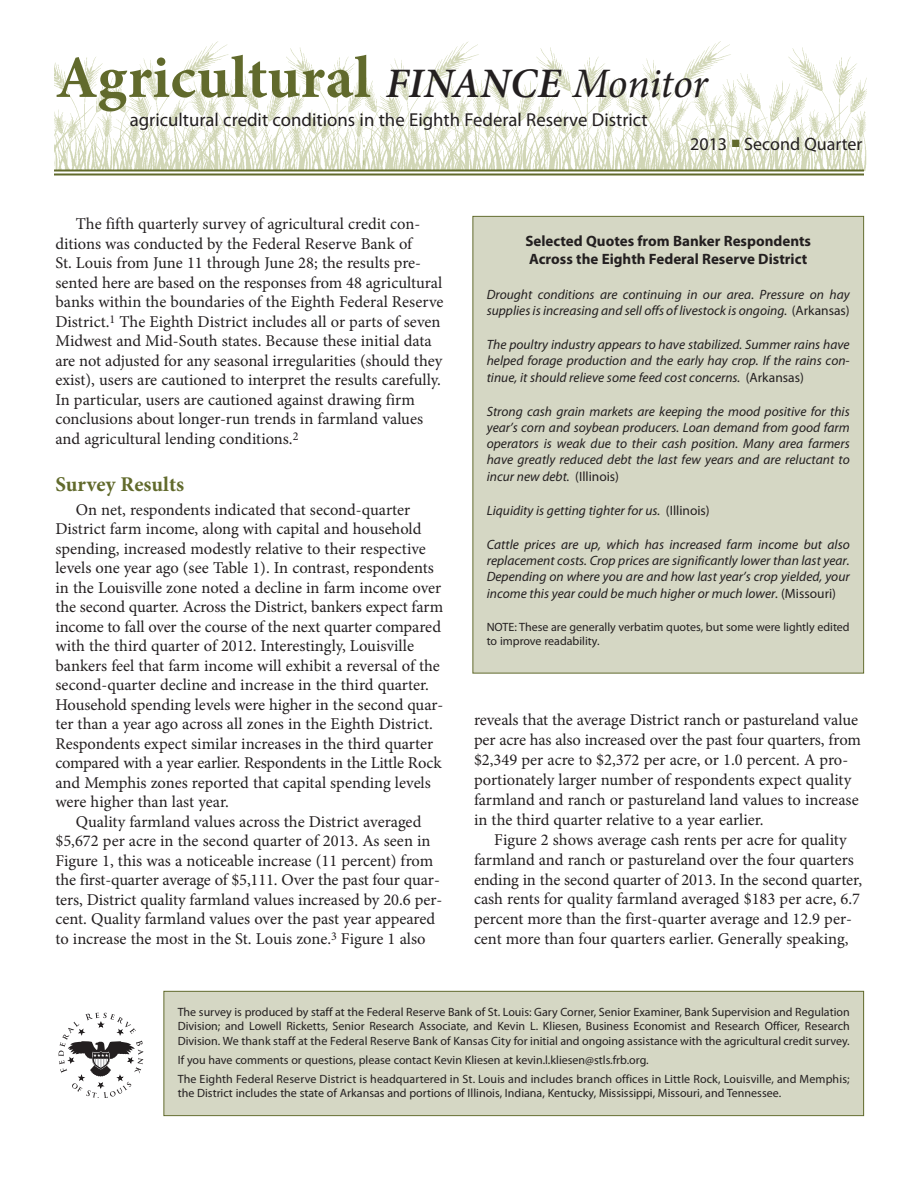
<style>
.page{position:relative;width:918px;height:1188px;background:#fff}
.page>*{position:absolute;margin:0;border:0;box-sizing:border-box;transform-origin:0 0}
.t1{font:700 60px "Minion Pro";letter-spacing:.01em;color:#616a2c}
.t2{font:700 21px "Minion Pro";color:#616a2c}
.t3{font:18.75px "Myriad Pro";color:#231f20}
.t4{font:18px "Myriad Pro";color:#231f20}
.t5{font:16.5px/19.5px "Minion Pro";letter-spacing:-.005em;color:#231f20}
.t6{font:700 15px/18px "Myriad Pro";color:#231f20}
.t7{font:italic 13.5px/16.2px "Myriad Pro";color:#231f20;text-align:justify}
.t8{font:12px/14.4px "Myriad Pro";color:#231f20}
.s1{font-weight:600;font-style:italic;font-size:42px;color:#231f20}
.s2{font-weight:400;font-style:italic;font-size:42px;color:#231f20}
.s3{color:#616a2c}
.s4{font-style:normal}
</style>
<div class="page">
<img style="left:54px;top:41px;width:813px;height:130px">
<img style="left:363px;top:42px;width:1px;height:128px">
<div style="left:164px;top:992px;width:699px;height:123px;background:#d5d7c4"></div>
<div style="left:163px;top:991px;width:701px;height:125px;border:1px solid #616a2c"></div>
<hr style="left:54px;top:170px;width:810px;height:2px;background:#616a2c">
<hr style="left:54px;top:173px;width:810px;height:2px;background:#616a2c">
<svg style="left:59px;top:1013px;width:84px;height:85px"></svg>
<div style="left:473px;top:217px;width:390px;height:456px;background:#d5d7c4"></div>
<h1 class="t1" style="left:56px;top:55px;width:654px">Agricultural <span class="s1">FINANCE</span> <span class="s2">Monitor</span></h1>
<p class="t3" style="left:130px;top:113px;width:520px">agricultural credit conditions in the Eighth Federal Reserve District</p>
<p class="t4" style="left:690px;top:137px;width:174px">2013 <span class="s3">■</span> Second Quarter</p>
<p class="t5" style="left:55px;top:216px;width:390px;text-indent:20px">The fifth quarterly survey of agricultural credit con&shy;ditions was conducted by the Federal Reserve Bank of<br>St. Louis from June 11 through June 28; the results pre&shy;sented here are based on the responses from 48 agricultural banks within the boundaries of the Eighth Federal Reserve District.<sup>1</sup> The Eighth District includes all or parts of seven Midwest and Mid-South states. Because these initial data are not adjusted for any seasonal irregularities (should they exist), users are cautioned to interpret the results carefully.<br>In particular, users are cautioned against drawing firm conclusions about longer-run trends in farmland values and agricultural lending conditions.<sup>2</sup></p>
<p class="t2" style="left:55px;top:476px;width:130px">Survey Results</p>
<p class="t5" style="left:55px;top:501px;width:390px;text-indent:20px">On net, respondents indicated that second-quarter District farm income, along with capital and household spending, increased modestly relative to their respective levels one year ago (see Table 1). In contrast, respondents in the Louisville zone noted a decline in farm income over the second quarter. Across the District, bankers expect farm income to fall over the course of the next quarter compared with the third quarter of 2012. Interestingly, Louisville bankers feel that farm income will exhibit a reversal of the second-quarter decline and increase in the third quarter.<br>Household spending levels were higher in the second quar&shy;ter than a year ago across all zones in the Eighth District.<br>Respondents expect similar increases in the third quarter compared with a year earlier. Respondents in the Little Rock and Memphis zones reported that capital spending levels were higher than last year.</p>
<p class="t5" style="left:55px;top:813px;width:389px;text-indent:20px">Quality farmland values across the District averaged $5,672 per acre in the second quarter of 2013. As seen in Figure 1, this was a noticeable increase (11 percent) from the first-quarter average of $5,111. Over the past four quar&shy;ters, District quality farmland values increased by 20.6 per&shy;cent. Quality farmland values over the past year appeared to increase the most in the St. Louis zone.<sup>3</sup> Figure 1 also</p>
<p class="t6" style="left:525px;top:233px;width:287px">Selected Quotes from Banker Respondents<br>Across the Eighth Federal Reserve District</p>
<p class="t7" style="left:487px;top:287px;width:365px">Drought conditions are continuing in our area. Pressure on hay supplies is increasing and sell offs of livestock is ongoing. <span class="s4">(Arkansas)</span></p>
<p class="t7" style="left:487px;top:338px;width:365px">The poultry industry appears to have stabilized. Summer rains have helped forage production and the early hay crop. If the rains con&shy;tinue, it should relieve some feed cost concerns. <span class="s4">(Arkansas)</span></p>
<p class="t7" style="left:487px;top:404px;width:365px">Strong cash grain markets are keeping the mood positive for this year’s corn and soybean producers. Loan demand from good farm operators is weak due to their cash position. Many area farmers have greatly reduced debt the last few years and are reluctant to incur new debt. <span class="s4">(Illinois)</span></p>
<p class="t7" style="left:487px;top:503px;width:225px">Liquidity is getting tighter for us. <span class="s4">(Illinois)</span></p>
<p class="t7" style="left:487px;top:538px;width:365px">Cattle prices are up, which has increased farm income but also replacement costs. Crop prices are significantly lower than last year.<br>Depending on where you are and how last year’s crop yielded, your income this year could be much higher or much lower. <span class="s4">(Missouri)</span></p>
<p class="t8" style="left:487px;top:620px;width:364px">NOTE: These are generally verbatim quotes, but some were lightly edited to improve readability.</p>
<p class="t5" style="left:474px;top:711px;width:389px;line-height:20px">reveals that the average District ranch or pastureland value per acre has also increased over the past four quarters, from $2,349 per acre to $2,372 per acre, or 1.0 percent. A pro&shy;portionately larger number of respondents expect quality farmland and ranch or pastureland land values to increase in the third quarter relative to a year earlier.</p>
<p class="t5" style="left:474px;top:831px;width:390px;line-height:20px;text-indent:20px">Figure 2 shows average cash rents per acre for quality farmland and ranch or pastureland over the four quarters ending in the second quarter of 2013. In the second quarter, cash rents for quality farmland averaged $183 per acre, 6.7 percent more than the first-quarter average and 12.9 per&shy;cent more than four quarters earlier. Generally speaking,</p>
<p class="t8" style="left:178px;top:1006px;width:674px;text-align:justify">The survey is produced by staff at the Federal Reserve Bank of St. Louis: Gary Corner, Senior Examiner, Bank Supervision and Regulation Division; and Lowell Ricketts, Senior Research Associate, and Kevin L. Kliesen, Business Economist and Research Officer, Research Division. We thank staff at the Federal Reserve Bank of Kansas City for initial and ongoing assistance with the agricultural credit survey.</p>
<p class="t8" style="left:178px;top:1051px;width:673px;line-height:18.9px">If you have comments or questions, please contact Kevin Kliesen at kevin.l.kliesen@stls.frb.org.<br>The Eighth Federal Reserve District is headquartered in St. Louis and includes branch offices in Little Rock, Louisville, and Memphis;</p>
<p class="t8" style="left:178px;top:1087px;width:605px">the District includes the state of Arkansas and portions of Illinois, Indiana, Kentucky, Mississippi, Missouri, and Tennessee.</p>
</div>
